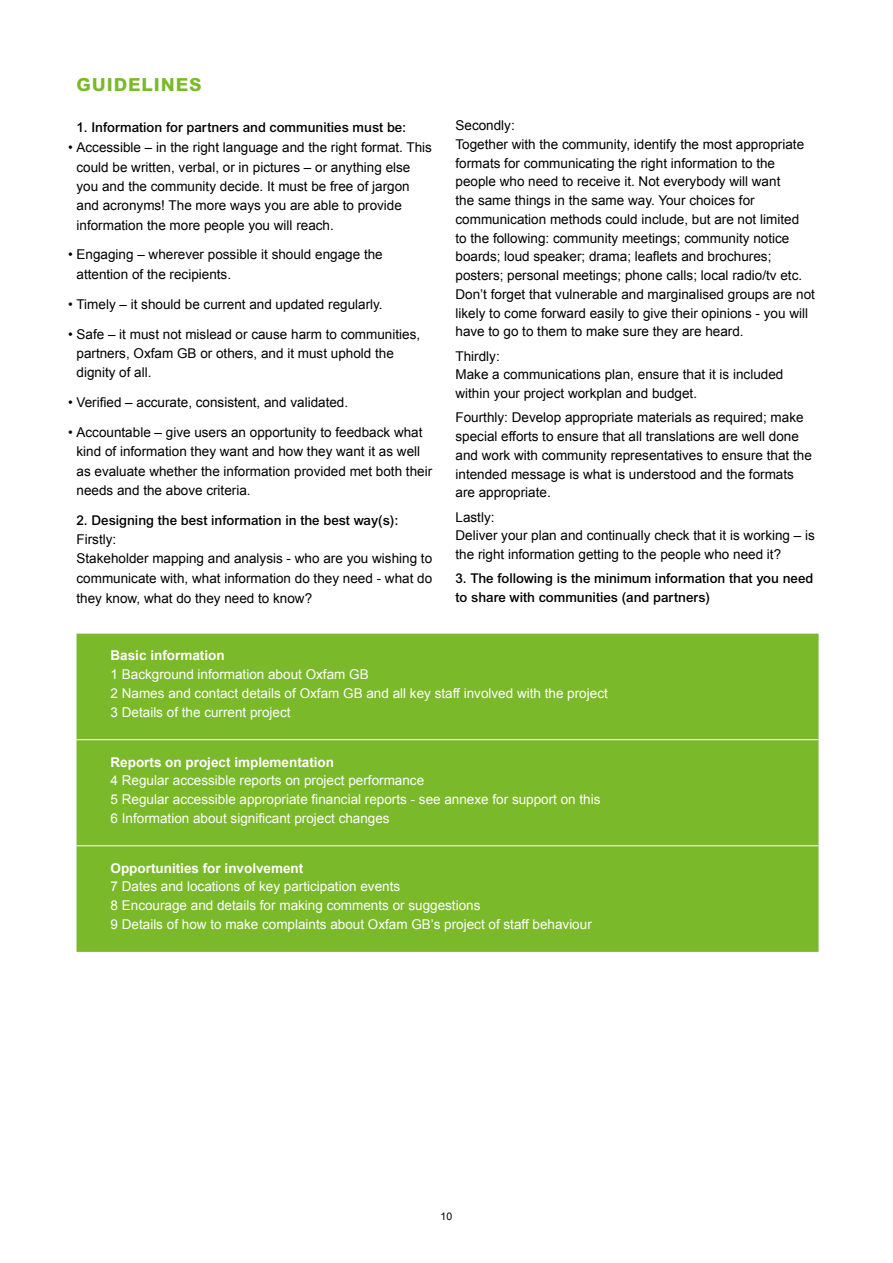
<style>
.page{position:relative;width:893px;height:1263px;background:#fff}
.page>*{position:absolute;margin:0;border:0;box-sizing:border-box;transform-origin:0 0}
.t1{font:800 18px "Arial";letter-spacing:.05em;color:#7ab929}
.t2{font:13.5px/18.8px "Arial";color:#000}
.t3{font:13.5px/18.8px "Arial";color:#fff}
.t4{font:500 13.5px/18.8px "Arial";color:#000}
.t5{font:700 13.5px "Arial";color:#fff}
.t6{font:10.5px "Arial";color:#000}
</style>
<div class="page">
<div style="left:77px;top:634px;width:742px;height:318px;background:#7ab929"></div>
<hr style="left:77px;top:739px;width:742px;height:1px;background:#fff">
<hr style="left:77px;top:845px;width:742px;height:1px;background:#fff">
<h1 class="t1" style="left:77px;top:73px;width:127px">GUIDELINES</h1>
<p class="t4" style="left:77px;top:118px;width:331px">1. Information for partners and communities must be:</p>
<p class="t2" style="left:77px;top:138px;width:357px;line-height:19.4px;text-indent:-9px">• Accessible – in the right language and the right format. This could be written, verbal, or in pictures – or anything else you and the community decide. It must be free of jargon and acronyms! The more ways you are able to provide information the more people you will reach.</p>
<p class="t2" style="left:77px;top:245px;width:308px;line-height:19.4px;text-indent:-9px">• Engaging – wherever possible it should engage the attention of the recipients.</p>
<p class="t2" style="left:68px;top:295px;width:316px">• Timely – it should be current and updated regularly.</p>
<p class="t2" style="left:77px;top:324px;width:345px;line-height:19.4px;text-indent:-9px">• Safe – it must not mislead or cause harm to communities, partners, Oxfam GB or others, and it must uphold the dignity of all.</p>
<p class="t2" style="left:68px;top:393px;width:282px">• Verified – accurate, consistent, and validated.</p>
<p class="t2" style="left:77px;top:423px;width:357px;line-height:19.4px;text-indent:-9px">• Accountable – give users an opportunity to feedback what kind of information they want and how they want it as well as evaluate whether the information provided met both their needs and the above criteria.</p>
<p class="t4" style="left:77px;top:510px;width:323px">2. Designing the best information in the best way(s):</p>
<p class="t2" style="left:77px;top:529px;width:357px;line-height:19.6px">Firstly:<br>Stakeholder mapping and analysis - who are you wishing to communicate with, what information do they need - what do they know, what do they need to know?</p>
<p class="t2" style="left:455px;top:116px;width:361px">Secondly:<br>Together with the community, identify the most appropriate formats for communicating the right information to the people who need to receive it. Not everybody will want<br>the same things in the same way. Your choices for communication methods could include, but are not limited<br>to the following: community meetings; community notice boards; loud speaker; drama; leaflets and brochures; posters; personal meetings; phone calls; local radio/tv etc.<br>Don’t forget that vulnerable and marginalised groups are not likely to come forward easily to give their opinions - you will have to go to them to make sure they are heard.</p>
<p class="t2" style="left:455px;top:347px;width:329px">Thirdly:<br>Make a communications plan, ensure that it is included within your project workplan and budget.</p>
<p class="t2" style="left:455px;top:408px;width:358px">Fourthly: Develop appropriate materials as required; make special efforts to ensure that all translations are well done and work with community representatives to ensure that the intended message is what is understood and the formats are appropriate.</p>
<p class="t2" style="left:455px;top:508px;width:361px">Lastly:<br>Deliver your plan and continually check that it is working – is the right information getting to the people who need it?</p>
<p class="t4" style="left:455px;top:569px;width:359px">3. The following is the minimum information that you need to share with communities (and partners)</p>
<p class="t5" style="left:111px;top:647px;width:116px">Basic information</p>
<p class="t3" style="left:111px;top:665px;width:499px">1 Background information about Oxfam GB<br>2 Names and contact details of Oxfam GB and all key staff involved with the project<br>3 Details of the current project</p>
<p class="t5" style="left:111px;top:753px;width:225px">Reports on project implementation</p>
<p class="t3" style="left:111px;top:771px;width:491px">4 Regular accessible reports on project performance<br>5 Regular accessible appropriate financial reports - see annexe for support on this<br>6 Information about significant project changes</p>
<p class="t5" style="left:111px;top:859px;width:194px">Opportunities for involvement</p>
<p class="t3" style="left:111px;top:877px;width:483px">7 Dates and locations of key participation events<br>8 Encourage and details for making comments or suggestions<br>9 Details of how to make complaints about Oxfam GB’s project of staff behaviour</p>
<p class="t6" style="left:441px;top:1209px;width:13px">10</p>
</div>
